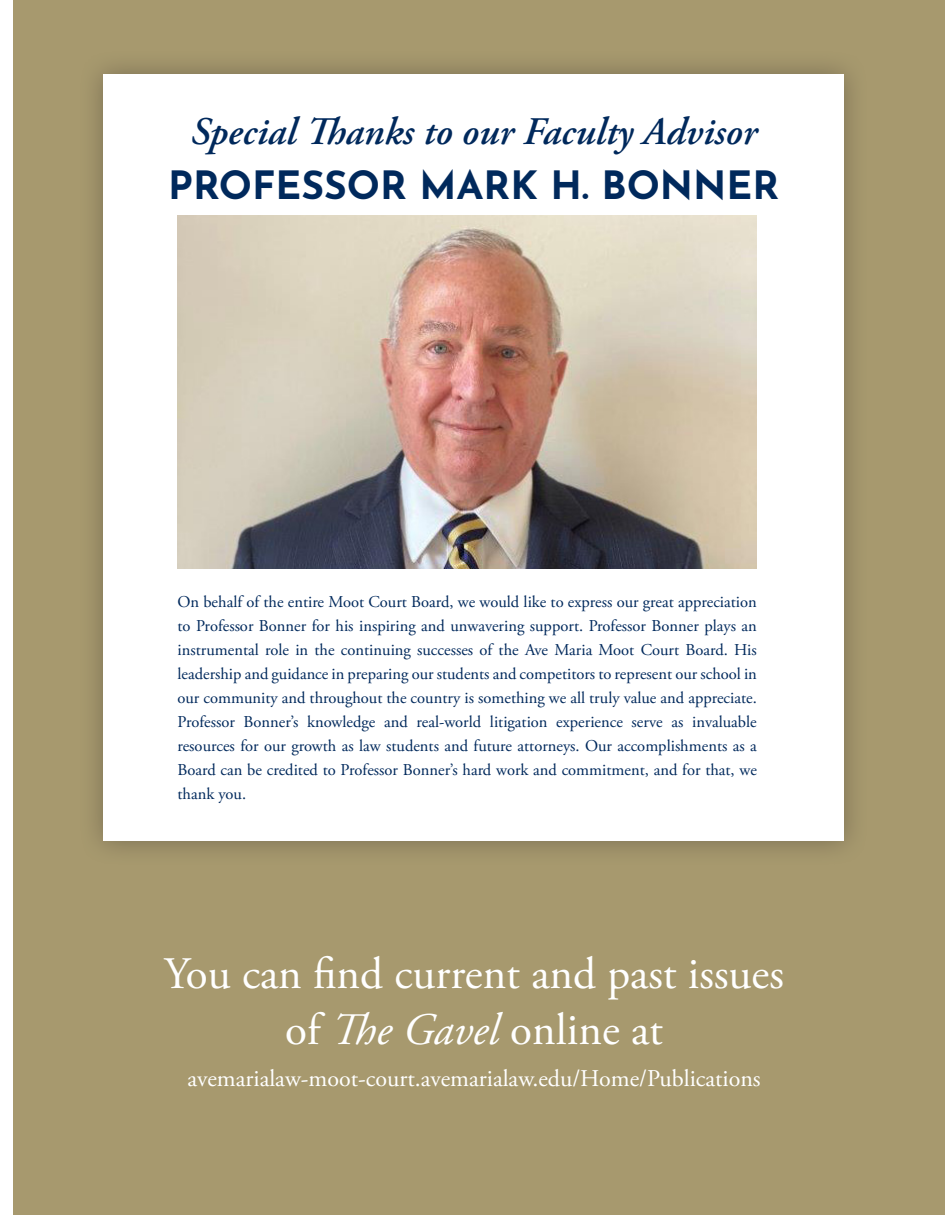
<style>
.page{position:relative;width:945px;height:1215px;background:#fff}
.page>*{position:absolute;margin:0;border:0;box-sizing:border-box;transform-origin:0 0}
.t1{font:45px/55.5px "Adobe Garamond Pro";color:#fff;text-align:center}
.t2{font:italic 600 39px "Adobe Garamond Pro";color:#00295c}
.t3{font:700 39px "Josefin Sans";color:#00295c}
.t4{font:24px "Adobe Garamond Pro";color:#fff}
.t5{font:16.5px/24px "Adobe Garamond Pro";color:#00295c;text-align:justify}
.s1{font-style:italic}
</style>
<div class="page">
<div style="left:14px;top:0;width:931px;height:1215px;background:#a7996e"></div>
<div style="left:78px;top:49px;width:791px;height:817px;background:#231f20;opacity:.35"></div>
<div style="left:103px;top:75px;width:741px;height:766px;background:#fff"></div>
<img style="left:177px;top:215px;width:580px;height:353px">
<h2 class="t2" style="left:190px;top:109px;width:568px">Special Thanks to our Faculty Advisor</h2>
<h2 class="t3" style="left:168px;top:150px;width:612px">PROFESSOR MARK H. BONNER</h2>
<p class="t5" style="left:177px;top:591px;width:581px">On behalf of the entire Moot Court Board, we would like to express our great appreciation to Professor Bonner for his inspiring and unwavering support. Professor Bonner plays an instrumental role in the continuing successes of the Ave Maria Moot Court Board. His leadership and guidance in preparing our students and competitors to represent our school in our community and throughout the country is something we all truly value and appreciate.<br>Professor Bonner’s knowledge and real-world litigation experience serve as invaluable resources for our growth as law students and future attorneys. Our accomplishments as a Board can be credited to Professor Bonner’s hard work and commitment, and for that, we thank you.</p>
<h1 class="t1" style="left:164px;top:948px;width:621px">You can find current and past issues of <span class="s1">The Gavel</span> online at</h1>
<h3 class="t4" style="left:188px;top:1064px;width:575px">avemarialaw-moot-court.avemarialaw.edu/Home/Publications</h3>
</div>
